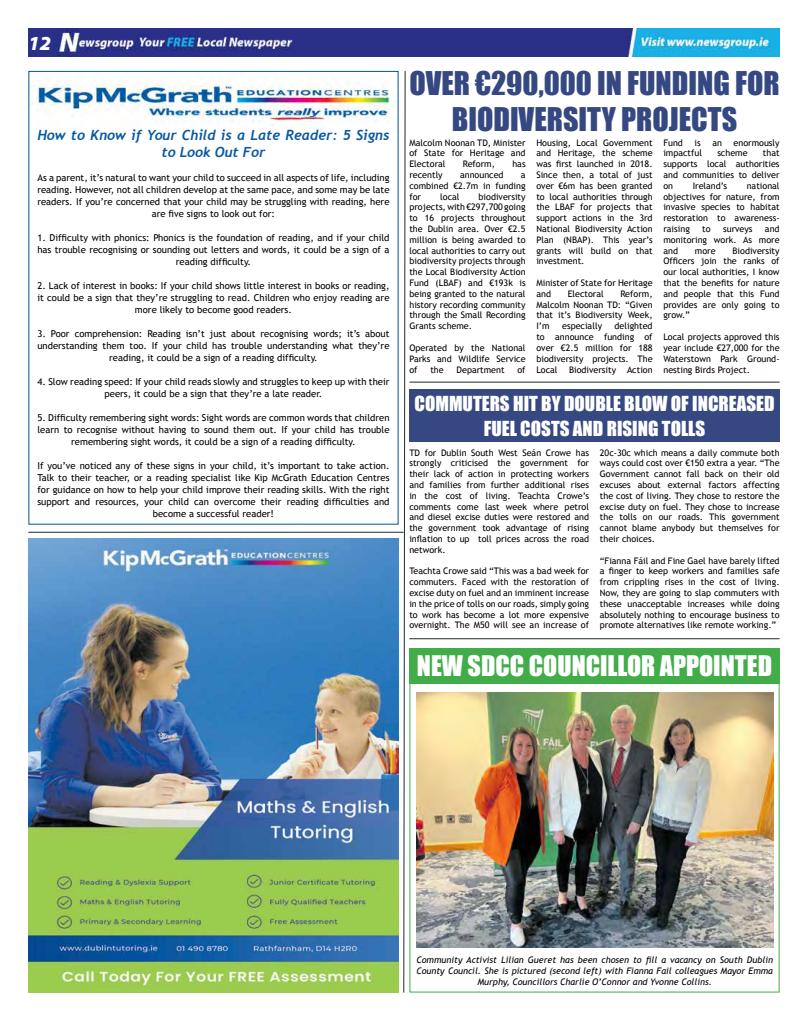
<style>
.page{position:relative;width:808px;height:1021px;background:#fff}
.page>*{position:absolute;margin:0;border:0;box-sizing:border-box;transform-origin:0 0}
.t1{font:30px/36px "Impact";color:#354881;text-align:center}
.t2{font:26px "Impact";color:#fff}
.t3{font:italic 900 20px "Myriad Pro";color:#fff}
.t4{font:19px/25px "Impact";color:#fff;text-align:center}
.t5{font:italic 700 14px/16.8px "Trebuchet";color:#0759a2;text-align:center}
.t6{font:9.5px/12px "Trebuchet MS";color:#000;text-align:center}
.t7{font:9px/10.8px "Trebuchet MS";color:#000;text-align:justify}
.t8{font:italic 9px/10.8px "Trebuchet MS";color:#000;text-align:center}
</style>
<div class="page">
<img style="left:28px;top:28px;width:752px;height:29px">
<hr style="left:28px;top:531px;width:376px;height:1px;background:#1d2d2c">
<hr style="left:409px;top:381px;width:371px;height:1px;background:#1d2d2c">
<hr style="left:409px;top:638px;width:371px;height:1px;background:#1d2d2c">
<svg style="left:403px;top:70px;width:3px;height:923px"></svg>
<img style="left:28px;top:538px;width:371px;height:454px">
<img style="left:30px;top:81px;width:367px;height:45px">
<div style="left:409px;top:648px;width:371px;height:35px;background:#41ad49"></div>
<img style="left:416px;top:692px;width:357px;height:255px">
<div style="left:409px;top:648px;width:371px;height:344px;border:1px solid #41ad49"></div>
<div style="left:409px;top:389px;width:371px;height:53px;background:#354881"></div>
<h3 class="t3" style="left:28px;top:30px;width:24px">12</h3>
<h3 class="t5" style="left:37px;top:126px;width:354px">How to Know if Your Child is a Late Reader: 5 Signs to Look Out For</h3>
<p class="t6" style="left:37px;top:171px;width:354px">As a parent, it’s natural to want your child to succeed in all aspects of life, including reading. However, not all children develop at the same pace, and some may be late readers. If you’re concerned that your child may be struggling with reading, here are five signs to look out for:</p>
<p class="t6" style="left:37px;top:231px;width:354px">1. Difficulty with phonics: Phonics is the foundation of reading, and if your child has trouble recognising or sounding out letters and words, it could be a sign of a reading difficulty.</p>
<p class="t6" style="left:37px;top:279px;width:354px">2. Lack of interest in books: If your child shows little interest in books or reading, it could be a sign that they’re struggling to read. Children who enjoy reading are more likely to become good readers.</p>
<p class="t6" style="left:37px;top:327px;width:354px">3. Poor comprehension: Reading isn’t just about recognising words; it’s about understanding them too. If your child has trouble understanding what they’re reading, it could be a sign of a reading difficulty.</p>
<p class="t6" style="left:37px;top:375px;width:354px">4. Slow reading speed: If your child reads slowly and struggles to keep up with their peers, it could be a sign that they’re a late reader.</p>
<p class="t6" style="left:37px;top:411px;width:354px">5. Difficulty remembering sight words: Sight words are common words that children learn to recognise without having to sound them out. If your child has trouble remembering sight words, it could be a sign of a reading difficulty.</p>
<p class="t6" style="left:37px;top:459px;width:354px">If you’ve noticed any of these signs in your child, it’s important to take action.<br>Talk to their teacher, or a reading specialist like Kip McGrath Education Centres for guidance on how to help your child improve their reading skills. With the right support and resources, your child can overcome their reading difficulties and become a successful reader!</p>
<h1 class="t1" style="left:409px;top:64px;width:372px">OVER €290,000 IN FUNDING FOR<br>BIODIVERSITY PROJECTS</h1>
<p class="t7" style="left:409px;top:137px;width:118px">Malcolm Noonan TD, Minister of State for Heritage and Electoral</p>
<p class="t7" style="left:536px;top:137px;width:118px">Housing, Local Government and Heritage, the scheme was first launched in 2018.<br>Since then, a total of just over €6m has been granted to local authorities through the LBAF for projects that support actions in the 3rd National Biodiversity Action Plan (NBAP). This year’s grants will build on that investment.</p>
<p class="t7" style="left:536px;top:277px;width:118px">Minister of State for Heritage and</p>
<p class="t7" style="left:663px;top:137px;width:21px">Fund</p>
<p class="t7" style="left:694px;top:137px;width:8px">is</p>
<p class="t7" style="left:712px;top:137px;width:11px">an</p>
<p class="t7" style="left:733px;top:137px;width:48px">enormously</p>
<p class="t7" style="left:663px;top:148px;width:40px">impactful</p>
<p class="t7" style="left:717px;top:148px;width:32px">scheme</p>
<p class="t7" style="left:663px;top:148px;width:118px;text-indent:99px">that supports local authorities and communities to deliver on</p>
<p class="t7" style="left:463px;top:159px;width:34px">Reform,</p>
<p class="t7" style="left:512px;top:159px;width:15px">has</p>
<p class="t7" style="left:409px;top:169px;width:35px">recently</p>
<p class="t7" style="left:460px;top:169px;width:45px">announced</p>
<p class="t7" style="left:409px;top:169px;width:118px;text-indent:111px">a combined €2.7m in funding for</p>
<p class="t7" style="left:663px;top:180px;width:118px;text-indent:83px">national objectives for nature, from invasive species to habitat restoration to awareness&shy;raising</p>
<p class="t7" style="left:693px;top:180px;width:36px">Ireland’s</p>
<p class="t7" style="left:409px;top:191px;width:118px;text-indent:69px">biodiversity projects, with €297,700 going to 16 projects throughout the Dublin area. Over €2.5 million is being awarded to local authorities to carry out biodiversity projects through the Local Biodiversity Action Fund (LBAF) and €193k is being granted to the natural history recording community through the Small Recording Grants scheme.</p>
<p class="t7" style="left:409px;top:342px;width:118px">Operated by the National Parks and Wildlife Service of</p>
<p class="t7" style="left:440px;top:191px;width:21px">local</p>
<p class="t7" style="left:663px;top:223px;width:118px;text-indent:102px">and monitoring work. As more and</p>
<p class="t7" style="left:702px;top:223px;width:10px">to</p>
<p class="t7" style="left:723px;top:223px;width:31px">surveys</p>
<p class="t7" style="left:663px;top:245px;width:118px;text-indent:69px">Biodiversity Officers join the ranks of our local authorities, I know that the benefits for nature and people that this Fund provides are only going to grow.”</p>
<p class="t7" style="left:663px;top:331px;width:118px">Local projects approved this year include €27,000 for the Waterstown Park Ground&shy;nesting Birds Project.</p>
<p class="t7" style="left:695px;top:245px;width:22px">more</p>
<p class="t7" style="left:536px;top:288px;width:118px;text-indent:84px">Reform, Malcolm Noonan TD: “Given that it’s Biodiversity Week, I’m</p>
<p class="t7" style="left:568px;top:288px;width:38px">Electoral</p>
<p class="t7" style="left:536px;top:321px;width:118px;text-indent:78px">delighted to announce funding of over €2.5 million for 188 biodiversity projects. The Local</p>
<p class="t7" style="left:562px;top:321px;width:41px">especially</p>
<p class="t7" style="left:430px;top:364px;width:15px">the</p>
<p class="t7" style="left:457px;top:364px;width:50px">Department</p>
<p class="t7" style="left:517px;top:364px;width:10px">of</p>
<p class="t7" style="left:569px;top:364px;width:85px">Biodiversity Action</p>
<h3 class="t4" style="left:414px;top:390px;width:362px">COMMUTERS HIT BY DOUBLE BLOW OF INCREASED<br>FUEL COSTS AND RISING TOLLS</h3>
<p class="t7" style="left:409px;top:447px;width:181px">TD for Dublin South West Seán Crowe has strongly criticised the government for their lack of action in protecting workers and families from further additional rises in the cost of living. Teachta Crowe’s comments come last week where petrol and diesel excise duties were restored and the government took advantage of rising inflation to up toll prices across the road network.</p>
<p class="t7" style="left:409px;top:566px;width:181px">Teachta Crowe said “This was a bad week for commuters. Faced with the restoration of excise duty on fuel and an imminent increase in the price of tolls on our roads, simply going to work has become a lot more expensive overnight. The M50 will see an increase of</p>
<p class="t7" style="left:600px;top:447px;width:181px">20c-30c which means a daily commute both ways could cost over €150 extra a year. “The Government cannot fall back on their old excuses about external factors affecting the cost of living. They chose to restore the excise duty on fuel. They chose to increase the tolls on our roads. This government cannot blame anybody but themselves for their choices.</p>
<p class="t7" style="left:600px;top:555px;width:181px">“Fianna Fáil and Fine Gael have barely lifted a finger to keep workers and families safe from crippling rises in the cost of living.<br>Now, they are going to slap commuters with these unacceptable increases while doing absolutely nothing to encourage business to promote alternatives like remote working.”</p>
<h2 class="t2" style="left:417px;top:645px;width:357px">NEW SDCC COUNCILLOR APPOINTED</h2>
<p class="t8" style="left:416px;top:954px;width:358px">Community Activist Lilian Gueret has been chosen to fill a vacancy on South Dublin<br>County Council. She is pictured (second left) with Fianna Fail colleagues Mayor Emma<br>Murphy, Councillors Charlie O’Connor and Yvonne Collins.</p>
</div>
